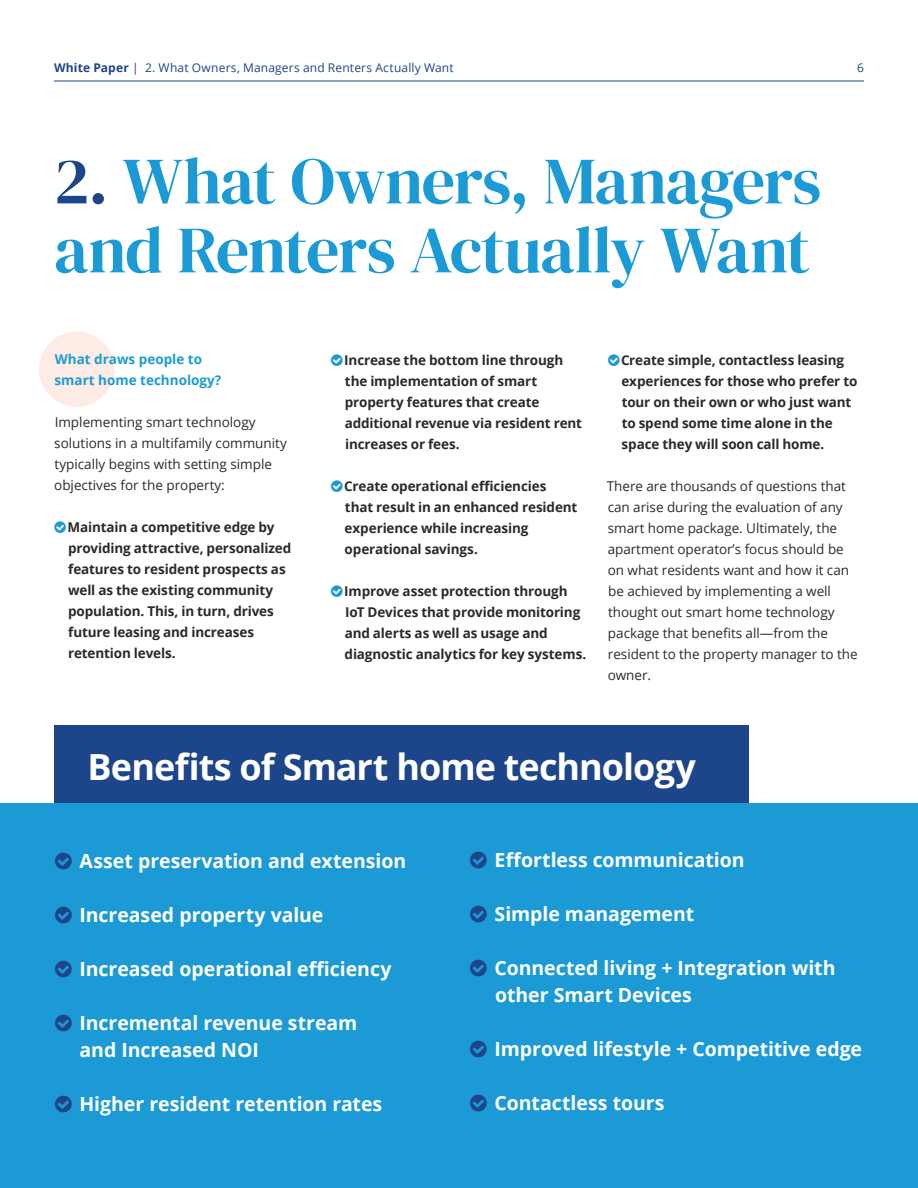
<style>
.page{position:relative;width:918px;height:1188px;background:#fff}
.page>*{position:absolute;margin:0;border:0;box-sizing:border-box;transform-origin:0 0}
.t1{font:66px/69px "DM Serif Display";letter-spacing:-.02em;color:#1c9ad6}
.t2{font:700 36px "Open Sans";letter-spacing:-.025em;color:#fff}
.t3{font:700 19.5px/27px "Open Sans";letter-spacing:-.005em;color:#fff}
.t4{font:700 13.5px/21px "Open Sans";letter-spacing:-.01em;color:#2d2a26}
.t5{font:13.5px/21px "Open Sans";letter-spacing:-.005em;color:#2d2a26}
.t6{font:700 13.5px/21px "Open Sans";color:#1c9ad6}
.t7{font:12px "Open Sans";letter-spacing:.015em;color:#1d4589}
.t8{font:700 12px "Open Sans";letter-spacing:.015em;color:#1d4589}
.s1{font-weight:400}
.s2{color:#1d4589}
</style>
<div class="page">
<hr style="left:54px;top:81px;width:810px;height:1px;background:#1d4589">
<div style="left:39px;top:331px;width:75px;height:76px;background:#fcece5;border-radius:50%"></div>
<div style="left:54px;top:726px;width:694px;height:137px;background:#1d4589"></div>
<div style="left:0;top:804px;width:918px;height:384px;background:#1c9ad6"></div>
<p class="t8" style="left:54px;top:59px;width:86px">White Paper <span class="s1">|</span></p>
<p class="t7" style="left:857px;top:60px;width:8px">6</p>
<p class="t7" style="left:145px;top:60px;width:310px">2. What Owners, Managers and Renters Actually Want</p>
<h1 class="t1" style="left:54px;top:147px;width:769px"><span class="s2">2.</span> What Owners, Managers and Renters Actually Want</h1>
<p class="t6" style="left:55px;top:348px;width:168px">What draws people to smart home technology?</p>
<p class="t5" style="left:54px;top:411px;width:234px">Implementing smart technology solutions in a multifamily community typically begins with setting simple objectives for the property:</p>
<p class="t4" style="left:68px;top:516px;width:225px">Maintain a competitive edge by providing attractive, personalized features to resident prospects as well as the existing community population. This, in turn, drives future leasing and increases retention levels.</p>
<p class="t4" style="left:344px;top:350px;width:239px">Increase the bottom line through the implementation of smart property features that create additional revenue via resident rent increases or fees.</p>
<p class="t4" style="left:344px;top:476px;width:235px">Create operational efficiencies that result in an enhanced resident experience while increasing operational savings.</p>
<p class="t4" style="left:344px;top:581px;width:244px">Improve asset protection through IoT Devices that provide monitoring and alerts as well as usage and diagnostic analytics for key systems.</p>
<p class="t4" style="left:621px;top:350px;width:238px">Create simple, contactless leasing experiences for those who prefer to tour on their own or who just want to spend some time alone in the space they will soon call home.</p>
<p class="t5" style="left:607px;top:476px;width:252px">There are thousands of questions that can arise during the evaluation of any smart home package. Ultimately, the apartment operator’s focus should be on what residents want and how it can be achieved by implementing a well thought out smart home technology package that benefits all—from the resident to the property manager to the owner.</p>
<h2 class="t2" style="left:87px;top:741px;width:610px">Benefits of Smart home technology</h2>
<h3 class="t3" style="left:80px;top:846px;width:328px">Asset preservation and extension</h3>
<h3 class="t3" style="left:80px;top:900px;width:245px">Increased property value</h3>
<h3 class="t3" style="left:80px;top:954px;width:314px">Increased operational efficiency</h3>
<h3 class="t3" style="left:80px;top:1008px;width:279px">Incremental revenue stream and Increased NOI</h3>
<h3 class="t3" style="left:80px;top:1089px;width:304px">Higher resident retention rates</h3>
<h3 class="t3" style="left:495px;top:846px;width:251px">Effortless communication</h3>
<h3 class="t3" style="left:495px;top:900px;width:201px">Simple management</h3>
<h3 class="t3" style="left:495px;top:954px;width:342px">Connected living + Integration with other Smart Devices</h3>
<h3 class="t3" style="left:495px;top:1035px;width:369px">Improved lifestyle + Competitive edge</h3>
<h3 class="t3" style="left:495px;top:1089px;width:171px">Contactless tours</h3>
</div>
